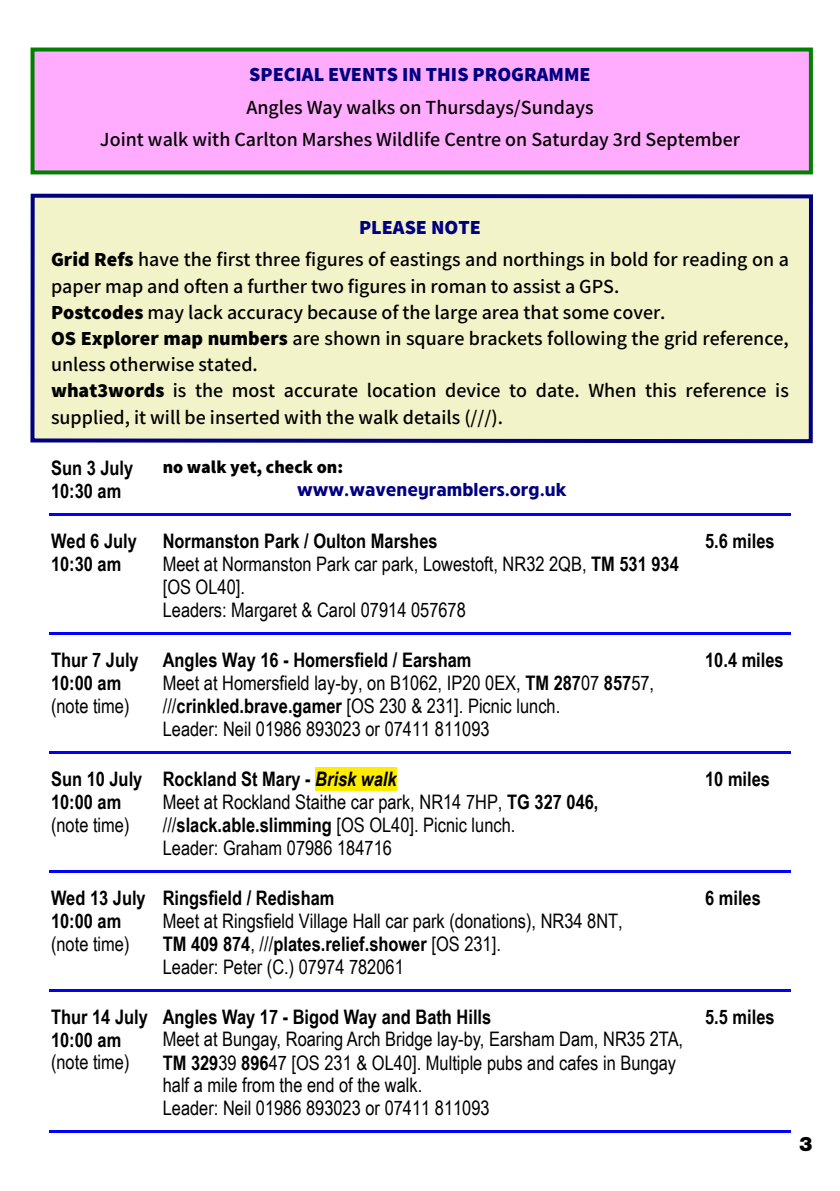
<style>
.page{position:relative;width:840px;height:1191px;background:#fff}
.page>*{position:absolute;margin:0;border:0;box-sizing:border-box;transform-origin:0 0}
.t1{font:20px/23px "Arial Narrow";color:#000}
.t2{font:600 20px/26.2px "Assistant";color:#000;text-align:center}
.t3{font:700 20px/23px "Arial Narrow";color:#000}
.t4{font:800 20px "Assistant";color:#000080}
.t5{font:900 20px "Helvetica Neue LT Pro";color:#000}
.t6{font:700 18px "Ruck Sack";color:#000082}
.t7{font:800 18px "Assistant";color:#000}
.s1{font-weight:800;color:#000080}
.s2{font-weight:800}
.s3{font-weight:700}
.s4{font-weight:700;font-style:italic}
</style>
<div class="page">
<svg style="left:30px;top:47px;width:783px;height:128px;background:#eca8eb"></svg>
<div style="left:30px;top:193px;width:783px;height:251px;background:#f3f3c9"></div>
<div style="left:315px;top:767px;width:81px;height:23px;background:#ffed00"></div>
<hr style="left:49px;top:513px;width:112px;height:2px;background:#00f">
<hr style="left:161px;top:513px;width:541px;height:2px;background:#00f">
<hr style="left:702px;top:513px;width:88px;height:2px;background:#00f">
<hr style="left:49px;top:632px;width:112px;height:2px;background:#00f">
<hr style="left:161px;top:632px;width:541px;height:2px;background:#00f">
<hr style="left:702px;top:632px;width:88px;height:2px;background:#00f">
<hr style="left:49px;top:751px;width:112px;height:2px;background:#00f">
<hr style="left:161px;top:751px;width:541px;height:2px;background:#00f">
<hr style="left:702px;top:751px;width:88px;height:2px;background:#00f">
<hr style="left:49px;top:870px;width:112px;height:2px;background:#00f">
<hr style="left:161px;top:870px;width:541px;height:2px;background:#00f">
<hr style="left:702px;top:870px;width:88px;height:2px;background:#00f">
<hr style="left:49px;top:989px;width:112px;height:2px;background:#00f">
<hr style="left:161px;top:989px;width:541px;height:2px;background:#00f">
<hr style="left:702px;top:989px;width:88px;height:2px;background:#00f">
<hr style="left:49px;top:1131px;width:112px;height:2px;background:#00f">
<hr style="left:161px;top:1131px;width:541px;height:2px;background:#00f">
<hr style="left:702px;top:1131px;width:88px;height:2px;background:#00f">
<p class="t4" style="left:249px;top:61px;width:343px">SPECIAL EVENTS IN THIS PROGRAMME</p>
<p class="t2" style="left:100px;top:90px;width:641px;line-height:32.2px">Angles Way walks on Thursdays/Sundays<br>Joint walk with Carlton Marshes Wildlife Centre on Saturday 3rd September</p>
<p class="t2" style="left:51px;top:211px;width:739px;line-height:32.2px"><span class="s1">PLEASE NOTE<br></span><span class="s2">Grid Refs</span> have the first three figures of eastings and northings in bold for reading on a</p>
<p class="t2" style="left:51px;top:272px;width:739px;text-align:left">paper map and often a further two figures in roman to assist a GPS.<br><span class="s2">Postcodes</span> may lack accuracy because of the large area that some cover.<br><span class="s2">OS Explorer map numbers</span> are shown in square brackets following the grid reference, unless otherwise stated.<br><span class="s2">what3words</span> is the most accurate location device to date. When this reference is supplied, it will be inserted with the walk details (///).</p>
<p class="t3" style="left:51px;top:458px;width:84px">Sun 3 July<br>10:30 am</p>
<p class="t7" style="left:163px;top:455px;width:182px">no walk yet, check on:</p>
<p class="t6" style="left:297px;top:483px;width:271px">www.waveneyramblers.org.uk</p>
<p class="t3" style="left:51px;top:531px;width:87px">Wed 6 July<br>10:30 am</p>
<p class="t1" style="left:163px;top:531px;width:517px"><span class="s3">Normanston Park / Oulton Marshes<br></span>Meet at Normanston Park car park, Lowestoft, NR32 2QB, <span class="s3">TM 531 934 </span>[OS OL40].<br>Leaders: Margaret &amp; Carol 07914 057678</p>
<p class="t3" style="left:704px;top:531px;width:71px">5.6 miles</p>
<p class="t3" style="left:51px;top:650px;width:89px">Thur 7 July<br>10:00 am</p>
<p class="t1" style="left:51px;top:696px;width:80px">(note time)</p>
<p class="t1" style="left:163px;top:650px;width:492px"><span class="s3">Angles Way 16 - Homersfield / Earsham<br></span>Meet at Homersfield lay-by, on B1062, IP20 0EX, <span class="s3">TM 287</span>07 <span class="s3">857</span>57, ///<span class="s3">crinkled.brave.gamer</span> [OS 230 &amp; 231]. Picnic lunch.<br>Leader: Neil 01986 893023 or 07411 811093</p>
<p class="t3" style="left:704px;top:650px;width:80px">10.4 miles</p>
<p class="t3" style="left:51px;top:769px;width:93px">Sun 10 July<br>10:00 am</p>
<p class="t1" style="left:51px;top:815px;width:80px">(note time)</p>
<p class="t1" style="left:163px;top:769px;width:437px"><span class="s3">Rockland St Mary -</span> <span class="s4">Brisk walk<br></span>Meet at Rockland Staithe car park, NR14 7HP, <span class="s3">TG 327 046, </span>///<span class="s3">slack.able.slimming</span> [OS OL40]. Picnic lunch.<br>Leader: Graham 07986 184716</p>
<p class="t3" style="left:704px;top:769px;width:66px">10 miles</p>
<p class="t3" style="left:51px;top:888px;width:96px">Wed 13 July<br>10:00 am</p>
<p class="t1" style="left:51px;top:933px;width:80px">(note time)</p>
<p class="t3" style="left:51px;top:1007px;width:98px">Thur 14 July<br>10:00 am</p>
<p class="t1" style="left:51px;top:1052px;width:80px">(note time)</p>
<p class="t3" style="left:163px;top:888px;width:173px">Ringsfield / Redisham</p>
<p class="t1" style="left:163px;top:910px;width:461px">Meet at Ringsfield Village Hall car park (donations), NR34 8NT,<br><span class="s3">TM 409 874</span>, ///<span class="s3">plates.relief.shower</span> [OS 231].<br>Leader: Peter (C.) 07974 782061</p>
<p class="t3" style="left:163px;top:1007px;width:330px">Angles Way 17 - Bigod Way and Bath Hills</p>
<p class="t1" style="left:163px;top:1029px;width:521px">Meet at Bungay, Roaring Arch Bridge lay-by, Earsham Dam, NR35 2TA, <span class="s3">TM 329</span>39 <span class="s3">896</span>47 [OS 231 &amp; OL40]. Multiple pubs and cafes in Bungay half a mile from the end of the walk.<br>Leader: Neil 01986 893023 or 07411 811093</p>
<p class="t3" style="left:704px;top:888px;width:57px">6 miles</p>
<p class="t3" style="left:704px;top:1007px;width:71px">5.5 miles</p>
<p class="t5" style="left:798px;top:1136px;width:15px">3</p>
</div>
